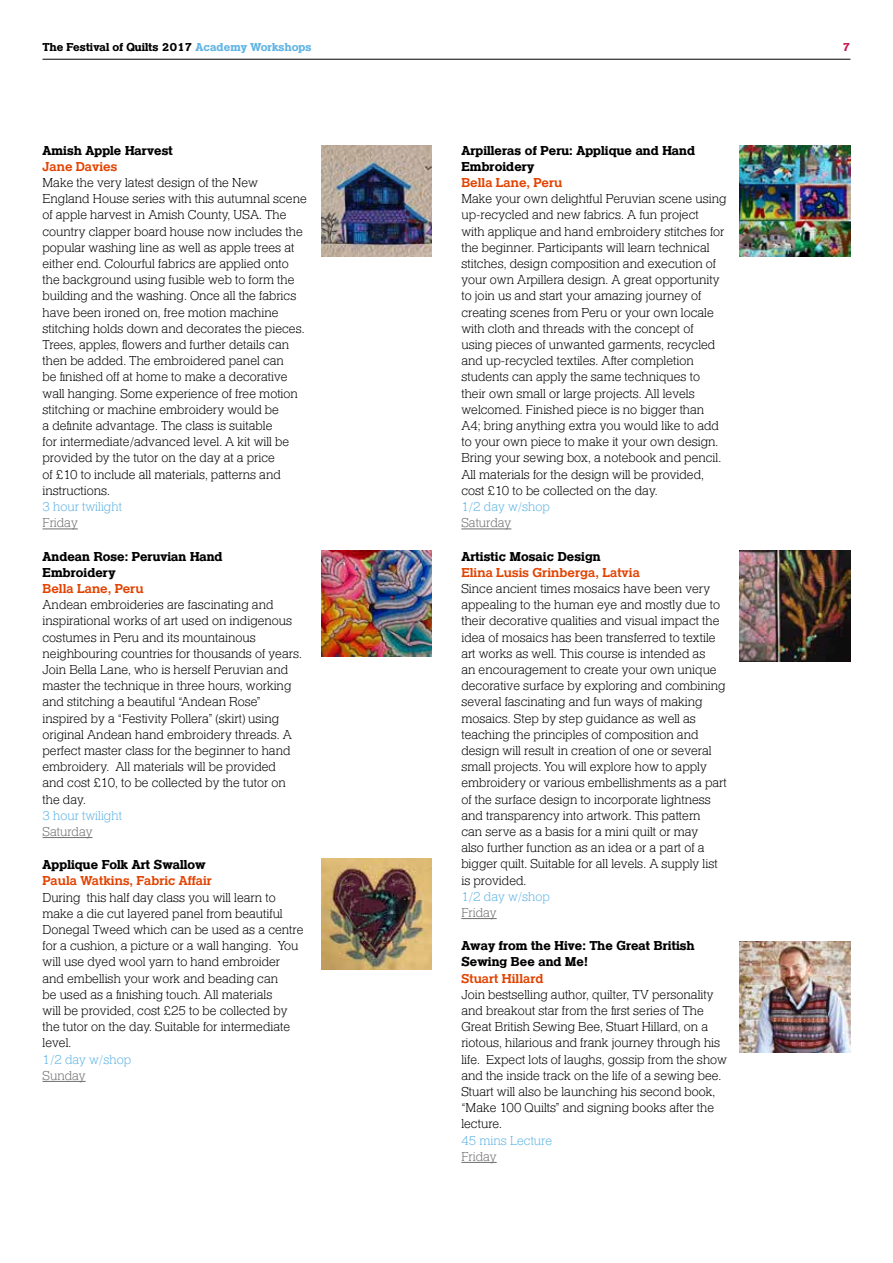
<style>
.page{position:relative;width:893px;height:1263px;background:#fff}
.page>*{position:absolute;margin:0;border:0;box-sizing:border-box;transform-origin:0 0}
.t1{font:13.5px/16.2px "Helserif Lgt";color:#000}
.t2{font:13.5px/16.2px "Helserif Bld";color:#000}
.t3{font:13.5px "Helserif Mdm";color:#e24301}
.t4{font:13.5px "Helserif Lgt";color:#61b4e4}
.t5{font:13.5px "Helserif Lgt";color:#706f6f}
.t6{font:12px "Helserif Bld";color:#000}
.t7{font:12px "Helserif Bld";color:#c51a4a}
.s1{color:#61b4e4}
</style>
<div class="page">
<hr style="left:43px;top:59px;width:807px;height:1px;background:#000">
<hr style="left:43px;top:529px;width:35px;height:1px;background:#706f6f">
<hr style="left:43px;top:837px;width:50px;height:1px;background:#706f6f">
<hr style="left:43px;top:1081px;width:43px;height:1px;background:#706f6f">
<hr style="left:461px;top:529px;width:50px;height:1px;background:#706f6f">
<hr style="left:461px;top:918px;width:36px;height:1px;background:#706f6f">
<hr style="left:461px;top:1162px;width:36px;height:1px;background:#706f6f">
<img style="left:321px;top:146px;width:111px;height:110px">
<img style="left:321px;top:551px;width:111px;height:105px">
<img style="left:321px;top:859px;width:111px;height:110px">
<img style="left:740px;top:146px;width:110px;height:110px">
<img style="left:740px;top:551px;width:110px;height:110px">
<img style="left:740px;top:942px;width:110px;height:110px">
<p class="t6" style="left:43px;top:39px;width:271px">The Festival of Quilts 2017 <span class="s1">Academy Workshops</span></p>
<p class="t7" style="left:842px;top:39px;width:9px">7</p>
<p class="t2" style="left:43px;top:143px;width:132px">Amish Apple Harvest</p>
<p class="t3" style="left:43px;top:157px;width:76px">Jane Davies</p>
<p class="t1" style="left:43px;top:176px;width:266px">Make the very latest design of the New England House series with this autumnal scene of apple harvest in Amish County, USA. The country clapper board house now includes the popular washing line as well as apple trees at either end. Colourful fabrics are applied onto the background using fusible web to form the building and the washing. Once all the fabrics have been ironed on, free motion machine stitching holds down and decorates the pieces.<br>Trees, apples, flowers and further details can then be added. The embroidered panel can<br>be finished off at home to make a decorative wall hanging. Some experience of free motion stitching or machine embroidery would be<br>a definite advantage. The class is suitable<br>for intermediate/advanced level. A kit will be provided by the tutor on the day at a price<br>of £10 to include all materials, patterns and instructions.</p>
<p class="t4" style="left:43px;top:498px;width:81px">3 hour twilight</p>
<p class="t5" style="left:43px;top:514px;width:37px">Friday</p>
<p class="t2" style="left:43px;top:549px;width:182px">Andean Rose: Peruvian Hand<br>Embroidery</p>
<p class="t3" style="left:43px;top:579px;width:103px">Bella Lane, Peru</p>
<p class="t1" style="left:43px;top:598px;width:261px">Andean embroideries are fascinating and inspirational works of art used on indigenous costumes in Peru and its mountainous neighbouring countries for thousands of years.<br>Join Bella Lane, who is herself Peruvian and master the technique in three hours, working and stitching a beautiful “Andean Rose” inspired by a “Festivity Pollera” (skirt) using original Andean hand embroidery threads. A perfect master class for the beginner to hand embroidery. All materials will be provided<br>and cost £10, to be collected by the tutor on the day.</p>
<p class="t4" style="left:43px;top:806px;width:81px">3 hour twilight</p>
<p class="t5" style="left:43px;top:822px;width:52px">Saturday</p>
<p class="t2" style="left:43px;top:858px;width:165px">Applique Folk Art Swallow</p>
<p class="t3" style="left:43px;top:872px;width:171px">Paula Watkins, Fabric Affair</p>
<p class="t1" style="left:43px;top:890px;width:263px">During this half day class you will learn to make a die cut layered panel from beautiful Donegal Tweed which can be used as a centre for a cushion, a picture or a wall hanging. You will use dyed wool yarn to hand embroider and embellish your work and beading can<br>be used as a finishing touch. All materials<br>will be provided, cost £25 to be collected by the tutor on the day. Suitable for intermediate level.</p>
<p class="t4" style="left:43px;top:1050px;width:90px">1/2 day w/shop</p>
<p class="t5" style="left:43px;top:1066px;width:45px">Sunday</p>
<p class="t2" style="left:461px;top:143px;width:235px">Arpilleras of Peru: Applique and Hand<br>Embroidery</p>
<p class="t3" style="left:461px;top:174px;width:103px">Bella Lane, Peru</p>
<p class="t1" style="left:461px;top:192px;width:267px">Make your own delightful Peruvian scene using up-recycled and new fabrics. A fun project<br>with applique and hand embroidery stitches for the beginner. Participants will learn technical stitches, design composition and execution of your own Arpillera design. A great opportunity to join us and start your amazing journey of creating scenes from Peru or your own locale with cloth and threads with the concept of using pieces of unwanted garments, recycled and up-recycled textiles. After completion students can apply the same techniques to their own small or large projects. All levels welcomed. Finished piece is no bigger than A4; bring anything extra you would like to add to your own piece to make it your own design.<br>Bring your sewing box, a notebook and pencil.<br>All materials for the design will be provided, cost £10 to be collected on the day.</p>
<p class="t4" style="left:461px;top:498px;width:90px">1/2 day w/shop</p>
<p class="t5" style="left:461px;top:514px;width:52px">Saturday</p>
<p class="t2" style="left:461px;top:549px;width:141px">Artistic Mosaic Design</p>
<p class="t3" style="left:461px;top:563px;width:180px">Elina Lusis Grinberga, Latvia</p>
<p class="t1" style="left:461px;top:581px;width:267px">Since ancient times mosaics have been very appealing to the human eye and mostly due to their decorative qualities and visual impact the idea of mosaics has been transferred to textile art works as well. This course is intended as<br>an encouragement to create your own unique decorative surface by exploring and combining several fascinating and fun ways of making mosaics. Step by step guidance as well as teaching the principles of composition and design will result in creation of one or several small projects. You will explore how to apply embroidery or various embellishments as a part of the surface design to incorporate lightness and transparency into artwork. This pattern<br>can serve as a basis for a mini quilt or may<br>also further function as an idea or a part of a bigger quilt. Suitable for all levels. A supply list is provided.</p>
<p class="t4" style="left:461px;top:887px;width:90px">1/2 day w/shop</p>
<p class="t5" style="left:461px;top:903px;width:37px">Friday</p>
<p class="t2" style="left:461px;top:939px;width:235px">Away from the Hive: The Great British<br>Sewing Bee and Me!</p>
<p class="t3" style="left:461px;top:969px;width:84px">Stuart Hillard</p>
<p class="t1" style="left:461px;top:987px;width:267px">Join bestselling author, quilter, TV personality and breakout star from the first series of The Great British Sewing Bee, Stuart Hillard, on a riotous, hilarious and frank journey through his life. Expect lots of laughs, gossip from the show and the inside track on the life of a sewing bee.<br>Stuart will also be launching his second book, “Make 100 Quilts” and signing books after the lecture.</p>
<p class="t4" style="left:461px;top:1131px;width:92px">45 mins Lecture</p>
<p class="t5" style="left:461px;top:1147px;width:37px">Friday</p>
</div>
